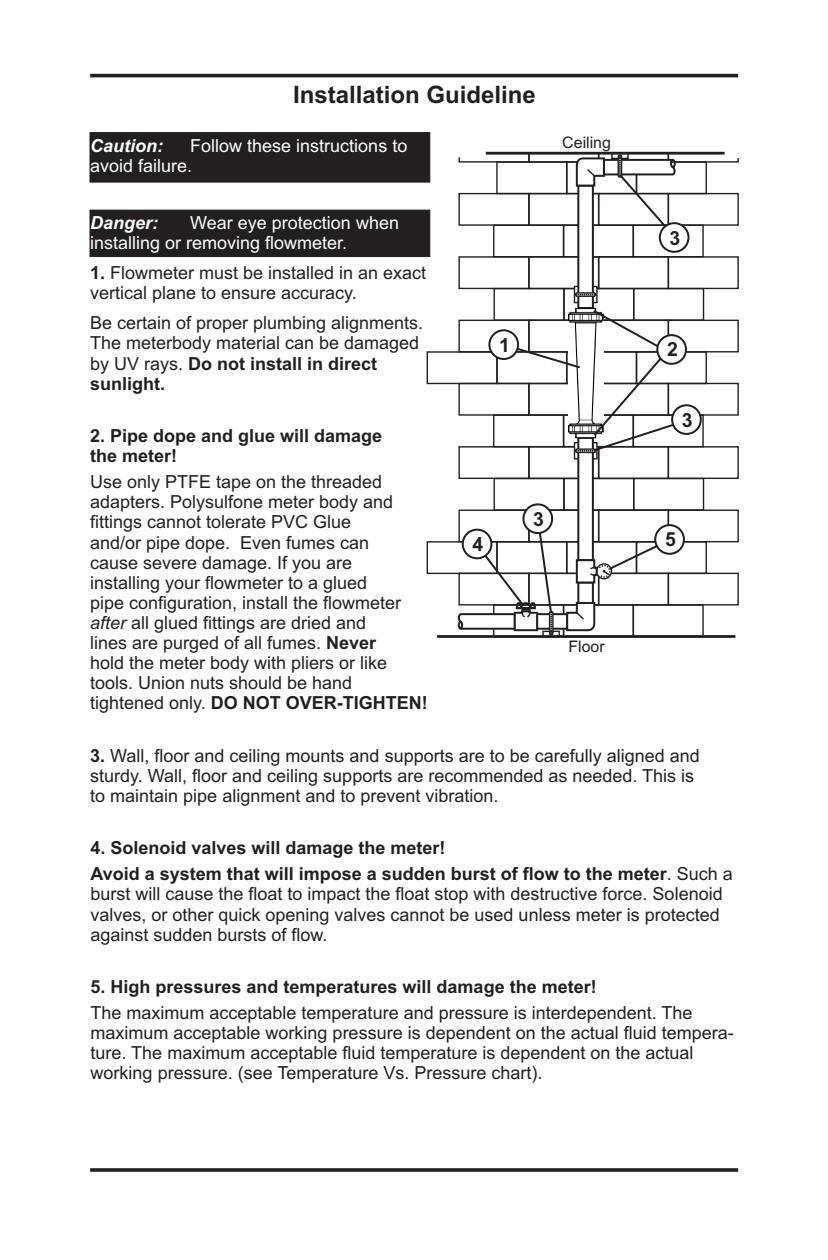
<style>
.page{position:relative;width:828px;height:1260px;background:#fff}
.page>*{position:absolute;margin:0;border:0;box-sizing:border-box;transform-origin:0 0}
.t1{font:700 24px "Arial";color:#231f20}
.t2{font:700 19.4px "Arial";color:#231f20}
.t3{font:18px/20.2px "Arial";color:#231f20}
.t4{font:700 18px/20.2px "Arial";color:#231f20}
.t5{font:18px/20.2px "Arial";color:#fff}
.t6{font:italic 700 18px "Arial";color:#fff}
.t7{font:16px "Arial";color:#231f20}
.s1{font-weight:700}
.s2{font-style:italic}
.s3{font-weight:400}
</style>
<div class="page">
<svg style="left:90px;top:1168px;width:648px;height:4px;background:#383435"></svg>
<div style="left:427px;top:541px;width:71px;height:33px;border:1px solid #231f20"></div>
<div style="left:427px;top:351px;width:71px;height:33px;border:1px solid #231f20"></div>
<hr style="left:437px;top:635px;width:298px;height:3px;background:#231f20">
<div style="left:90px;top:210px;width:340px;height:47px;background:#231f20"></div>
<div style="left:90px;top:132px;width:340px;height:51px;background:#231f20"></div>
<hr style="left:90px;top:74px;width:648px;height:3px;background:#231f20">
<svg style="left:456px;top:152px;width:283px;height:484px"></svg>
<h1 class="t1" style="left:293px;top:85px;width:244px">Installation Guideline</h1>
<p class="t6" style="left:90px;top:139px;width:74px">Caution:</p>
<p class="t5" style="left:190px;top:138px;width:219px">Follow these instructions to</p>
<p class="t7" style="left:562px;top:136px;width:50px">Ceiling</p>
<p class="t5" style="left:90px;top:158px;width:104px">avoid failure.</p>
<p class="t5" style="left:90px;top:214px;width:310px;text-indent:100px">Wear eye protection when installing or removing flowmeter.</p>
<p class="t3" style="left:90px;top:264px;width:338px"><span class="s1">1.</span> Flowmeter must be installed in an exact vertical plane to ensure accuracy.</p>
<p class="t3" style="left:90px;top:315px;width:335px">Be certain of proper plumbing alignments.<br>The meterbody material can be damaged by UV rays. <span class="s1">Do not install in direct sunlight.</span></p>
<p class="t4" style="left:90px;top:427px;width:294px">2. Pipe dope and glue will damage the meter!</p>
<p class="t3" style="left:90px;top:473px;width:339px">Use only PTFE tape on the threaded adapters. Polysulfone meter body and fittings cannot tolerate PVC Glue<br>and/or pipe dope. Even fumes can<br>cause severe damage. If you are<br>installing your flowmeter to a glued<br>pipe configuration, install the flowmeter <span class="s2">after</span> all glued fittings are dried and<br>lines are purged of all fumes. <span class="s1">Never<br></span>hold the meter body with pliers or like tools. Union nuts should be hand tightened only. <span class="s1">DO NOT OVER-TIGHTEN!</span></p>
<p class="t3" style="left:90px;top:747px;width:611px"><span class="s1">3.</span> Wall, floor and ceiling mounts and supports are to be carefully aligned and sturdy. Wall, floor and ceiling supports are recommended as needed. This is to maintain pipe alignment and to prevent vibration.</p>
<p class="t4" style="left:90px;top:836px;width:644px;line-height:26.2px">4. Solenoid valves will damage the meter!<br>Avoid a system that will impose a sudden burst of flow to the meter<span class="s3">. Such a</span></p>
<p class="t3" style="left:90px;top:886px;width:634px">burst will cause the float to impact the float stop with destructive force. Solenoid valves, or other quick opening valves cannot be used unless meter is protected against sudden bursts of flow.</p>
<p class="t4" style="left:91px;top:978px;width:508px">5. High pressures and temperatures will damage the meter!</p>
<p class="t3" style="left:91px;top:1004px;width:645px">The maximum acceptable temperature and pressure is interdependent. The maximum acceptable working pressure is dependent on the actual fluid tempera&shy;ture. The maximum acceptable fluid temperature is dependent on the actual working pressure. (see Temperature Vs. Pressure chart).</p>
<p class="t6" style="left:90px;top:216px;width:70px">Danger:</p>
<p class="t2" style="left:670px;top:230px;width:12px">3</p>
<p class="t2" style="left:499px;top:338px;width:12px">1</p>
<p class="t2" style="left:667px;top:342px;width:12px">2</p>
<p class="t2" style="left:682px;top:412px;width:12px">3</p>
<p class="t2" style="left:533px;top:512px;width:12px">3</p>
<p class="t2" style="left:665px;top:532px;width:12px">5</p>
<p class="t2" style="left:473px;top:537px;width:12px">4</p>
<p class="t7" style="left:569px;top:640px;width:38px">Floor</p>
</div>
